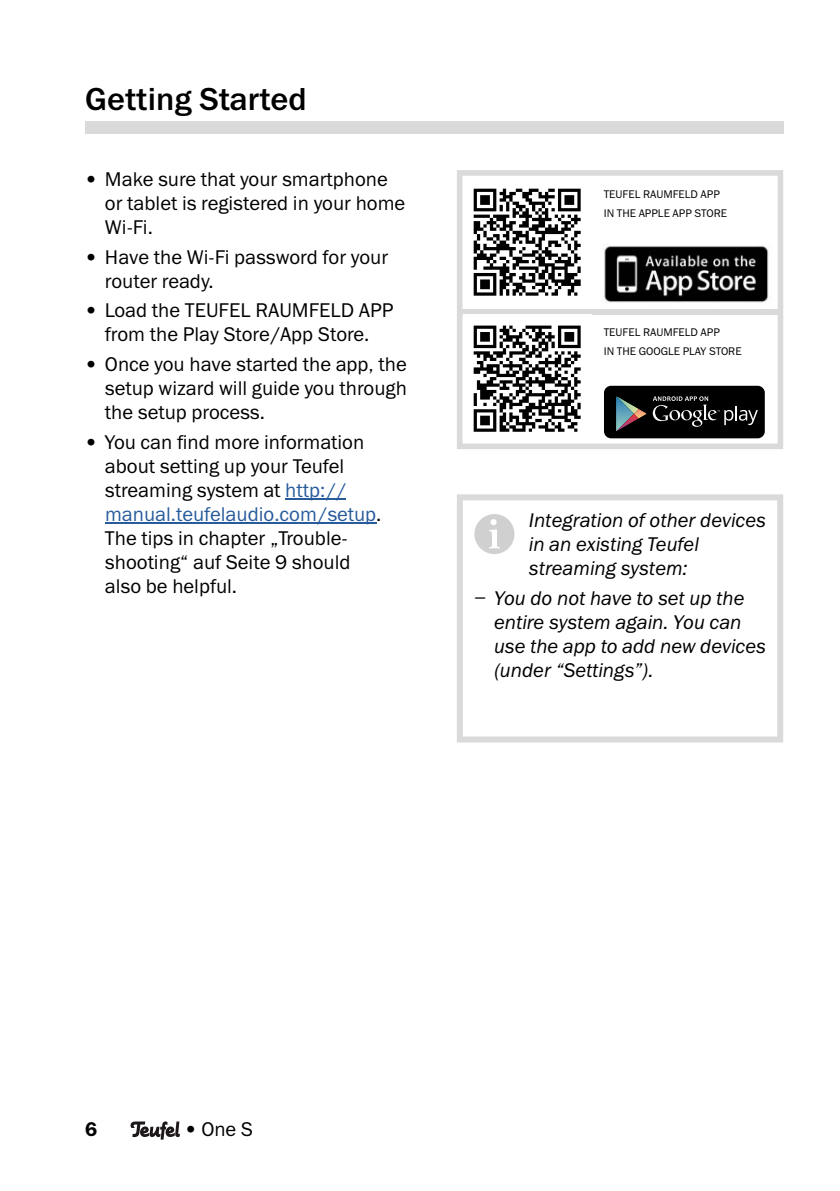
<style>
.page{position:relative;width:840px;height:1191px;background:#fff}
.page>*{position:absolute;margin:0;border:0;box-sizing:border-box;transform-origin:0 0}
.t1{font:500 32px "Franklin Gothic ITC";color:#000}
.t2{font:20px/24px "Franklin Gothic ITC";color:#000}
.t3{font:italic 20px/24px "Franklin Gothic ITC";color:#000}
.t4{font:600 20px "Franklin Gothic ITC";color:#000}
.t5{font:11.2px/19px "Franklin Gothic ITC";color:#000}
.s1{color:#275b9b}
</style>
<div class="page">
<svg style="left:130px;top:1121px;width:50px;height:18px"></svg>
<hr style="left:285px;top:498px;width:61px;height:1px;background:#275b9b">
<hr style="left:105px;top:522px;width:271px;height:1px;background:#275b9b">
<svg style="left:457px;top:170px;width:325px;height:279px"></svg>
<img style="left:594px;top:236px;width:178px;height:73px">
<div style="left:603px;top:386px;width:161px;height:52px;background:#000;border-radius:7px"></div>
<svg style="left:616px;top:396px;width:30px;height:35px"></svg>
<svg style="left:652px;top:396px;width:105px;height:31px"></svg>
<div style="left:459px;top:309px;width:323px;height:6px;background:#dadada"></div>
<img style="left:463px;top:315px;width:128px;height:128px">
<img style="left:463px;top:178px;width:128px;height:128px">
<svg style="left:457px;top:494px;width:325px;height:248px"></svg>
<div style="left:85px;top:121px;width:697px;height:12px;background:#dadada"></div>
<h1 class="t1" style="left:85px;top:79px;width:223px">Getting Started</h1>
<p class="t2" style="left:105px;top:169px;width:301px;text-indent:-20px">• Make sure that your smartphone or tablet is registered in your home<br>Wi-Fi.</p>
<p class="t2" style="left:105px;top:247px;width:284px;text-indent:-20px">• Have the Wi-Fi password for your router ready.</p>
<p class="t2" style="left:85px;top:300px;width:310px;text-align:center">• Load the TEUFEL RAUMFELD APP from the Play Store/App Store.</p>
<p class="t2" style="left:105px;top:354px;width:303px;text-align:justify;text-indent:-20px">• Once you have started the app, the setup wizard will guide you through the setup process.</p>
<p class="t2" style="left:105px;top:432px;width:278px;text-indent:-20px">• You can find more information about setting up your Teufel streaming system at <span class="s1">http:// manual.teufelaudio.com/setup</span>.<br>The tips in chapter „Trouble&shy;shooting“ auf Seite 9 should also be helpful.</p>
<p class="t5" style="left:603px;top:186px;width:125px">TEUFEL RAUMFELD APP<br>IN THE APPLE APP STORE</p>
<p class="t5" style="left:603px;top:324px;width:139px">TEUFEL RAUMFELD APP<br>IN THE GOOGLE PLAY STORE</p>
<p class="t3" style="left:528px;top:511px;width:238px">Integration of other devices in an existing Teufel streaming system:</p>
<p class="t3" style="left:494px;top:588px;width:273px;text-indent:-20px">‒ You do not have to set up the entire system again. You can use the app to add new devices (under “Settings”).</p>
<p class="t4" style="left:85px;top:1121px;width:14px">6</p>
<p class="t2" style="left:184px;top:1118px;width:70px">• One S</p>
</div>
